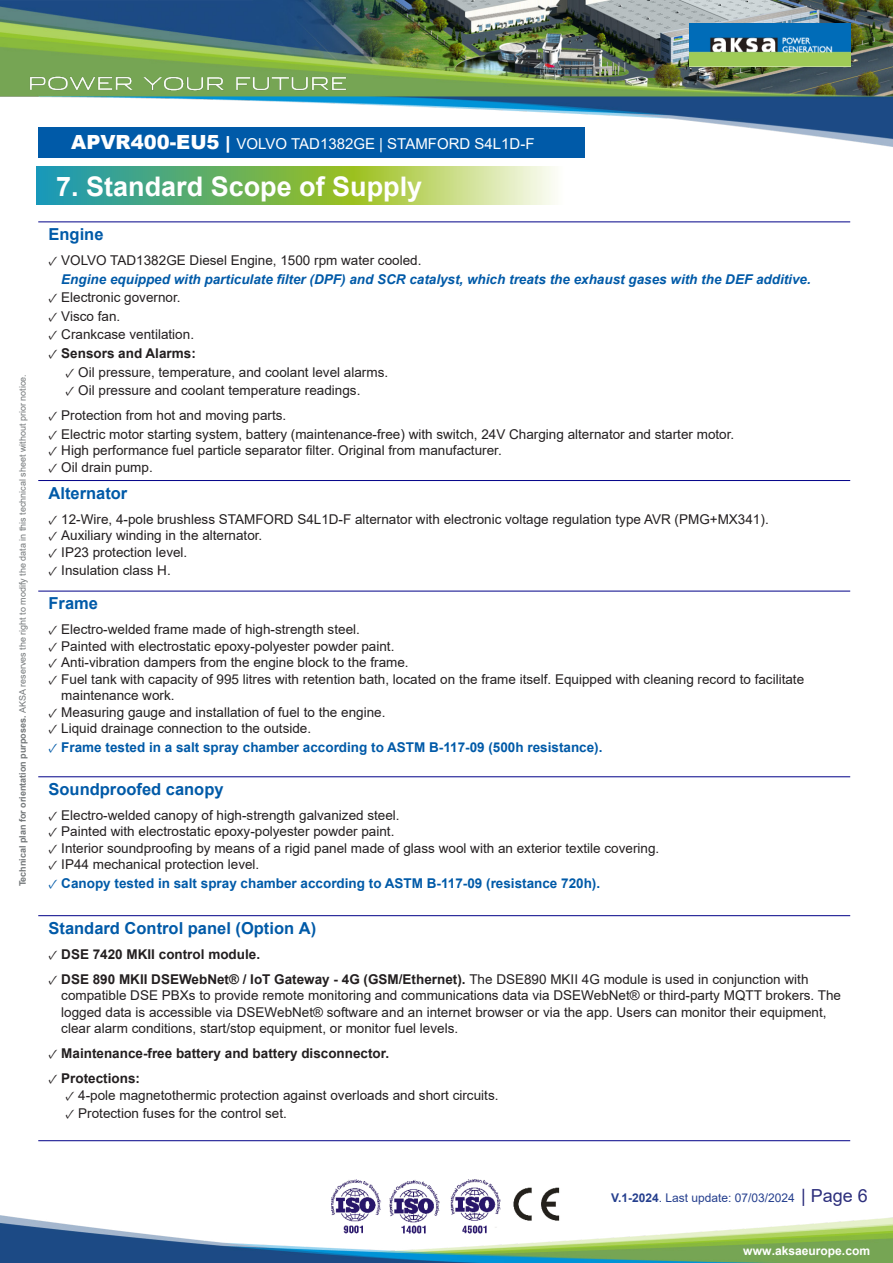
<style>
.page{position:relative;width:893px;height:1263px;background:#fff}
.page>*{position:absolute;margin:0;border:0;box-sizing:border-box;transform-origin:0 0}
.t1{font:700 27px "Arial";color:#fff}
.t2{font:700 16.5px "Arial";color:#005aa8}
.t3{font:15px "Arial";color:#fff}
.t4{font:13.5px/16.5px "Arial";color:#231f20}
.t5{font:italic 700 13.5px/18.6px "Arial";color:#005aa8}
.t6{font:700 13.5px "Arial";color:#005aa8}
.t7{font:700 13.5px "Arial";color:#231f20}
.t8{font:12px "Arial";color:#253f8e}
.t9{font:700 12px "Arial";color:#fff}
.t10{font:9px "Arial";color:#737779}
.s1{font-weight:700}
.s2{font-weight:900;font-size:19.5px}
.s3{font-weight:900;font-size:18px}
.s4{font-family:"Minion Pro";font-weight:400;font-style:normal;color:#231f20}
.s5{font-weight:400;font-style:normal;color:#231f20}
.s6{font-family:"Minion Pro"}
.s7{font-family:"Minion Pro";font-weight:400}
.s8{font-size:18px;color:#2d2f7c}
</style>
<div class="page">
<img style="left:0;top:0;width:893px;height:147px">
<img style="left:29px;top:75px;width:318px;height:17px">
<img style="left:690px;top:24px;width:161px;height:42px">
<img style="left:331px;top:1179px;width:229px;height:37px">
<img style="left:0;top:1216px;width:893px;height:47px">
<hr style="left:38px;top:221px;width:812px;height:1px;background:#008">
<hr style="left:38px;top:480px;width:812px;height:1px;background:#008">
<hr style="left:38px;top:591px;width:812px;height:1px;background:#008">
<hr style="left:38px;top:776px;width:812px;height:1px;background:#008">
<hr style="left:38px;top:915px;width:812px;height:1px;background:#008">
<hr style="left:38px;top:1140px;width:812px;height:1px;background:#008">
<div style="left:38px;top:127px;width:546px;height:31px;background:#005aa8"></div>
<img style="left:37px;top:167px;width:518px;height:38px">
<p class="t10" style="left:16px;top:886px;width:514px;rotate:-90deg"><span class="s1">Technical plan for orientation purposes.</span> AKSA reserves the right to modify the data in this technical sheet without prior notice.</p>
<p class="t3" style="left:71px;top:134px;width:465px"><span class="s2">APVR400-EU5</span> <span class="s3">|</span> VOLVO TAD1382GE | STAMFORD S4L1D-F</p>
<h1 class="t1" style="left:56px;top:168px;width:368px">7. Standard Scope of Supply</h1>
<p class="t2" style="left:49px;top:222px;width:57px">Engine</p>
<p class="t5" style="left:61px;top:251px;width:751px;text-indent:-13px"><span class="s4">✓</span> <span class="s5">VOLVO TAD1382GE Diesel Engine, 1500 rpm water cooled.<br></span>Engine equipped with particulate filter (DPF) and SCR catalyst, which treats the exhaust gases with the DEF additive.</p>
<p class="t4" style="left:49px;top:289px;width:134px"><span class="s6">✓</span> Electronic governor.</p>
<p class="t4" style="left:49px;top:308px;width:73px"><span class="s6">✓</span> Visco fan.</p>
<p class="t4" style="left:49px;top:326px;width:147px"><span class="s6">✓</span> Crankcase ventilation.</p>
<p class="t7" style="left:49px;top:344px;width:149px"><span class="s7">✓</span> Sensors and Alarms:</p>
<p class="t4" style="left:66px;top:364px;width:324px"><span class="s6">✓</span> Oil pressure, temperature, and coolant level alarms.</p>
<p class="t4" style="left:66px;top:382px;width:296px"><span class="s6">✓</span> Oil pressure and coolant temperature readings.</p>
<p class="t4" style="left:49px;top:407px;width:239px"><span class="s6">✓</span> Protection from hot and moving parts.</p>
<p class="t4" style="left:49px;top:426px;width:687px"><span class="s6">✓</span> Electric motor starting system, battery (maintenance-free) with switch, 24V Charging alternator and starter motor.</p>
<p class="t4" style="left:49px;top:442px;width:455px"><span class="s6">✓</span> High performance fuel particle separator filter. Original from manufacturer.</p>
<p class="t4" style="left:49px;top:459px;width:106px"><span class="s6">✓</span> Oil drain pump.</p>
<p class="t2" style="left:49px;top:481px;width:80px">Alternator</p>
<p class="t4" style="left:49px;top:510px;width:722px"><span class="s6">✓</span> 12-Wire, 4-pole brushless STAMFORD S4L1D-F alternator with electronic voltage regulation type AVR (PMG+MX341).</p>
<p class="t4" style="left:49px;top:527px;width:215px"><span class="s6">✓</span> Auxiliary winding in the alternator.</p>
<p class="t4" style="left:49px;top:543px;width:140px"><span class="s6">✓</span> IP23 protection level.</p>
<p class="t4" style="left:49px;top:562px;width:124px"><span class="s6">✓</span> Insulation class H.</p>
<p class="t2" style="left:49px;top:592px;width:51px">Frame</p>
<p class="t4" style="left:49px;top:621px;width:313px"><span class="s6">✓</span> Electro-welded frame made of high-strength steel.</p>
<p class="t4" style="left:49px;top:637px;width:347px"><span class="s6">✓</span> Painted with electrostatic epoxy-polyester powder paint.</p>
<p class="t4" style="left:49px;top:654px;width:362px"><span class="s6">✓</span> Anti-vibration dampers from the engine block to the frame.</p>
<p class="t4" style="left:61px;top:670px;width:744px;text-indent:-13px"><span class="s6">✓</span> Fuel tank with capacity of 995 litres with retention bath, located on the frame itself. Equipped with cleaning record to facilitate maintenance work.</p>
<p class="t4" style="left:49px;top:703px;width:338px"><span class="s6">✓</span> Measuring gauge and installation of fuel to the engine.</p>
<p class="t4" style="left:49px;top:720px;width:264px"><span class="s6">✓</span> Liquid drainage connection to the outside.</p>
<p class="t6" style="left:49px;top:737px;width:555px"><span class="s7">✓</span> Frame tested in a salt spray chamber according to ASTM B-117-09 (500h resistance).</p>
<p class="t2" style="left:49px;top:777px;width:177px">Soundproofed canopy</p>
<p class="t4" style="left:49px;top:807px;width:353px"><span class="s6">✓</span> Electro-welded canopy of high-strength galvanized steel.</p>
<p class="t4" style="left:49px;top:823px;width:347px"><span class="s6">✓</span> Painted with electrostatic epoxy-polyester powder paint.</p>
<p class="t4" style="left:49px;top:840px;width:612px"><span class="s6">✓</span> Interior soundproofing by means of a rigid panel made of glass wool with an exterior textile covering.</p>
<p class="t4" style="left:49px;top:856px;width:212px"><span class="s6">✓</span> IP44 mechanical protection level.</p>
<p class="t6" style="left:49px;top:874px;width:553px"><span class="s7">✓</span> Canopy tested in salt spray chamber according to ASTM B-117-09 (resistance 720h).</p>
<p class="t2" style="left:49px;top:916px;width:269px">Standard Control panel (Option A)</p>
<p class="t7" style="left:49px;top:944px;width:213px"><span class="s7">✓</span> DSE 7420 MKII control module.</p>
<p class="t4" style="left:61px;top:971px;width:781px;text-indent:-13px"><span class="s6">✓</span> <span class="s1">DSE 890 MKII DSEWebNet® / IoT Gateway - 4G (GSM/Ethernet).</span> The DSE890 MKII 4G module is used in conjunction with compatible DSE PBXs to provide remote monitoring and communications data via DSEWebNet® or third-party MQTT brokers. The logged data is accessible via DSEWebNet® software and an internet browser or via the app. Users can monitor their equipment, clear alarm conditions, start/stop equipment, or monitor fuel levels.</p>
<p class="t7" style="left:49px;top:1044px;width:342px"><span class="s7">✓</span> Maintenance-free battery and battery disconnector.</p>
<p class="t7" style="left:49px;top:1069px;width:93px"><span class="s7">✓</span> Protections:</p>
<p class="t4" style="left:66px;top:1087px;width:434px"><span class="s6">✓</span> 4-pole magnetothermic protection against overloads and short circuits.</p>
<p class="t4" style="left:66px;top:1105px;width:223px"><span class="s6">✓</span> Protection fuses for the control set.</p>
<p class="t8" style="left:611px;top:1189px;width:258px"><span class="s1">V.1-2024</span>. Last update: 07/03/2024 <span class="s8">| Page 6</span></p>
<p class="t9" style="left:743px;top:1242px;width:128px">www.aksaeurope.com</p>
</div>
